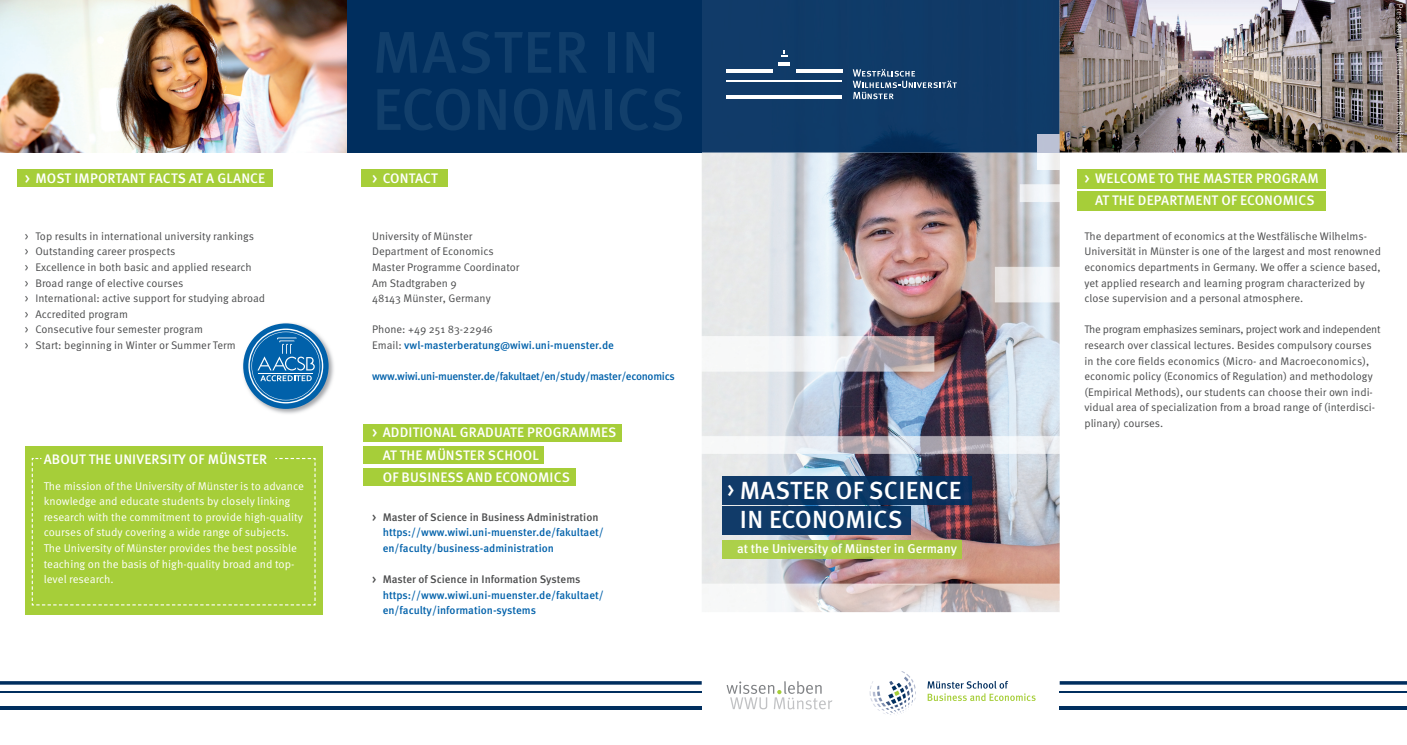
<style>
.page{position:relative;width:1407px;height:745px;background:#fff}
.page>*{position:absolute;margin:0;border:0;box-sizing:border-box;transform-origin:0 0}
.t1{font:500 24.75px/29.5px "Meta OT";letter-spacing:.01em;color:#fff}
.t2{font:500 13.75px/22.5px "Meta OT";letter-spacing:.01em;color:#fff;text-align:center}
.t3{font:500 12.75px "Meta OT";color:#fff}
.t4{font:11.25px/15.6px "Meta OT";color:#fff}
.t5{font:11px/15.6px "Meta OT";color:#4b4c4d}
.t6{font:500 11px/15.6px "Meta OT";letter-spacing:-.005em;color:#0161aa}
.t7{font:500 11px "Meta OT";color:#4b4c4d}
.t8{font:500 11px "Meta OT";letter-spacing:-.025em;color:#0161aa}
.s1{font-weight:400;color:#4b4c4d}
.s2{font-family:"Minion Pro";font-weight:400;color:#4b4c4d}
</style>
<div class="page">
<img style="left:702px;top:0;width:357px;height:710px">
<svg style="left:0;top:681px;width:702px;height:3px;background:#0b3765"></svg>
<hr style="left:0;top:706px;width:702px;height:3px;background:#002e5e">
<hr style="left:0;top:690px;width:702px;height:2px;background:#002e5e">
<svg style="left:1059px;top:681px;width:348px;height:3px"></svg>
<svg style="left:1059px;top:706px;width:348px;height:3px"></svg>
<hr style="left:1059px;top:690px;width:348px;height:2px;background:#002e5e">
<img style="left:0;top:0;width:347px;height:152px">
<img style="left:1037px;top:134px;width:22px;height:35px">
<img style="left:1059px;top:0;width:348px;height:152px">
<img style="left:1395px;top:4px;width:8px;height:146px">
<hr style="left:796px;top:70px;width:46px;height:3px;background:#fff">
<svg style="left:853px;top:69px;width:104px;height:30px;background:#395c82"></svg>
<hr style="left:726px;top:70px;width:47px;height:3px;background:#fff">
<hr style="left:726px;top:95px;width:116px;height:4px;background:#fff">
<hr style="left:778px;top:62px;width:12px;height:4px;background:#fff">
<hr style="left:726px;top:80px;width:116px;height:2px;background:#fff">
<svg style="left:781px;top:50px;width:7px;height:7px"></svg>
<svg style="left:726px;top:680px;width:106px;height:29px"></svg>
<svg style="left:927px;top:680px;width:108px;height:20px"></svg>
<svg style="left:869px;top:670px;width:47px;height:45px"></svg>
<div style="left:361px;top:169px;width:87px;height:18px;background:#a6ce39"></div>
<div style="left:18px;top:169px;width:255px;height:18px;background:#a6ce39"></div>
<div style="left:363px;top:423px;width:259px;height:18px;background:#a6ce39"></div>
<div style="left:363px;top:446px;width:181px;height:17px;background:#a6ce39"></div>
<div style="left:363px;top:468px;width:213px;height:17px;background:#a6ce39"></div>
<div style="left:1077px;top:169px;width:248px;height:20px;background:#a6ce39"></div>
<div style="left:1077px;top:191px;width:248px;height:20px;background:#a6ce39"></div>
<img style="left:243px;top:323px;width:91px;height:91px">
<svg style="left:243px;top:323px;width:86px;height:85px"></svg>
<svg style="left:248px;top:328px;width:75px;height:75px;background:#3b84bc"></svg>
<div style="left:25px;top:446px;width:297px;height:168px;background:#a6ce39"></div>
<svg style="left:31px;top:458px;width:285px;height:147px"></svg>
<img style="left:723px;top:476px;width:249px;height:28px">
<div style="left:723px;top:540px;width:239px;height:18px;background:#abca47"></div>
<div style="left:347px;top:0;width:355px;height:152px;background:#002e5e"></div>
<img style="left:723px;top:506px;width:188px;height:28px">
<p class="t2" style="left:25px;top:167px;width:242px">&gt; MOST IMPORTANT FACTS AT A GLANCE</p>
<p class="t2" style="left:372px;top:167px;width:67px">&gt; CONTACT</p>
<p class="t5" style="left:25px;top:228px;width:242px">&gt; Top results in international university rankings<br>&gt; Outstanding career prospects<br>&gt; Excellence in both basic and applied research<br>&gt; Broad range of elective courses<br>&gt; International: active support for studying abroad &gt; Accredited program<br>&gt; Consecutive four semester program<br>&gt; Start: beginning in Winter or Summer Term</p>
<p class="t2" style="left:44px;top:448px;width:225px">ABOUT THE UNIVERSITY OF MÜNSTER</p>
<p class="t4" style="left:44px;top:477px;width:262px">The mission of the University of Münster is to advance knowledge and educate students by closely linking research with the commitment to provide high-quality courses of study covering a wide range of subjects.<br>The University of Münster provides the best possible teaching on the basis of high-quality broad and top&shy;level research.</p>
<p class="t5" style="left:372px;top:228px;width:149px">University of Münster<br>Department of Economics<br>Master Programme Coordinator<br>Am Stadtgraben 9<br>48143 Münster, Germany</p>
<p class="t6" style="left:372px;top:321px;width:243px;line-height:16.1px"><span class="s1">Phone: +49 251 83-229</span><span class="s2">46<br></span><span class="s1">Email:</span> vwl-masterberatung@wiwi.uni-muenster.de</p>
<p class="t8" style="left:372px;top:369px;width:304px">www.wiwi.uni-muenster.de/fakultaet/en/study/master/economics</p>
<p class="t2" style="left:383px;top:421px;width:235px;text-align:left;text-indent:-11px">&gt; ADDITIONAL GRADUATE PROGRAMMES<br>AT THE MÜNSTER SCHOOL<br>OF BUSINESS AND ECONOMICS</p>
<p class="t7" style="left:372px;top:510px;width:228px">&gt; Master of Science in Business Administration</p>
<p class="t6" style="left:383px;top:524px;width:223px">https://www.wiwi.uni-muenster.de/fakultaet/ en/faculty/business-administration</p>
<p class="t7" style="left:372px;top:572px;width:210px">&gt; Master of Science in Information Systems</p>
<p class="t6" style="left:383px;top:587px;width:223px">https://www.wiwi.uni-muenster.de/fakultaet/ en/faculty/information-systems</p>
<h1 class="t1" style="left:740px;top:475px;width:223px;text-indent:-13px">› MASTER OF SCIENCE<br>IN ECONOMICS</h1>
<p class="t3" style="left:737px;top:540px;width:221px">at the University of Münster in Germany</p>
<p class="t2" style="left:1084px;top:167px;width:236px">&gt; WELCOME TO THE MASTER PROGRAM<br>AT THE DEPARTMENT OF ECONOMICS</p>
<p class="t5" style="left:1084px;top:228px;width:298px">The department of economics at the Westfälische Wilhelms-Universität in Münster is one of the largest and most renowned economics departments in Germany. We offer a science based, yet applied research and learning program characterized by close supervision and a personal atmosphere.</p>
<p class="t5" style="left:1084px;top:322px;width:297px">The program emphasizes seminars, project work and independent research over classical lectures. Besides compulsory courses in the core fields economics (Micro- and Macroeconomics), economic policy (Economics of Regulation) and methodology (Empirical Methods), our students can choose their own indi&shy;vidual area of specialization from a broad range of (interdisci&shy;plinary) courses.</p>
</div>
